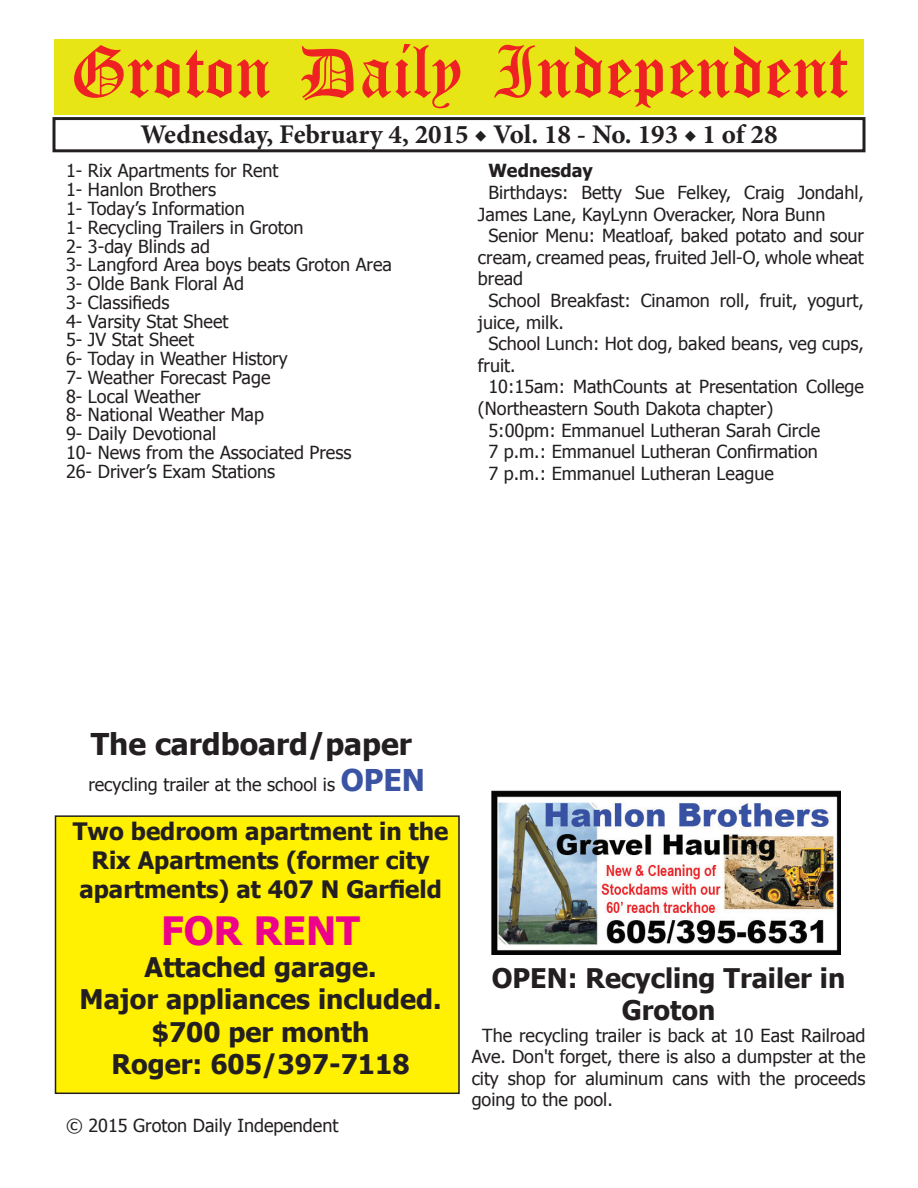
<style>
.page{position:relative;width:918px;height:1188px;background:#fff}
.page>*{position:absolute;margin:0;border:0;box-sizing:border-box;transform-origin:0 0}
.t1{font:54px "Old English Five";color:#ee2123}
.t2{font:700 39px "Tahoma";color:#ed028c}
.t3{font:700 30px "Tahoma";color:#231f20}
.t4{font:700 27px/32.4px "Tahoma";color:#231f20;text-align:center}
.t5{font:700 27px "Minion Pro";color:#231f20}
.t6{font:700 24px/28.8px "Tahoma";color:#231f20;text-align:center}
.t7{font:18px/18.8px "Tahoma";color:#231f20}
.t8{font:700 18px "Tahoma";color:#231f20}
.s1{font-weight:700;font-size:30px;color:#3a53a3}
</style>
<div class="page">
<div style="left:52px;top:117px;width:814px;height:35px;border:3px solid #231f20"></div>
<div style="left:54px;top:40px;width:810px;height:75px;background:#e7e515"></div>
<img style="left:491px;top:790px;width:349px;height:164px">
<div style="left:56px;top:816px;width:403px;height:277px;background:#fff101"></div>
<div style="left:55px;top:815px;width:405px;height:279px;border:2px solid #231f20"></div>
<h1 class="t1" style="left:70px;top:47px;width:779px">Groton Daily Independent</h1>
<h3 class="t5" style="left:140px;top:116px;width:639px">Wednesday, February 4, 2015 ◆ Vol. 18 - No. 193 ◆ 1 of 28</h3>
<p class="t7" style="left:66px;top:161px;width:327px">1- Rix Apartments for Rent<br>1- Hanlon Brothers<br>1- Today’s Information<br>1- Recycling Trailers in Groton<br>2- 3-day Blinds ad<br>3- Langford Area boys beats Groton Area<br>3- Olde Bank Floral Ad<br>3- Classifieds<br>4- Varsity Stat Sheet<br>5- JV Stat Sheet<br>6- Today in Weather History<br>7- Weather Forecast Page<br>8- Local Weather<br>8- National Weather Map<br>9- Daily Devotional<br>10- News from the Associated Press<br>26- Driver’s Exam Stations</p>
<p class="t8" style="left:488px;top:158px;width:106px">Wednesday</p>
<p class="t7" style="left:488px;top:182px;width:377px">Birthdays: Betty Sue Felkey, Craig Jondahl,</p>
<p class="t7" style="left:478px;top:204px;width:349px">James Lane, KayLynn Overacker, Nora Bunn</p>
<p class="t7" style="left:488px;top:226px;width:377px">Senior Menu: Meatloaf, baked potato and sour</p>
<p class="t7" style="left:478px;top:247px;width:388px">cream, creamed peas, fruited Jell-O, whole wheat</p>
<p class="t7" style="left:478px;top:269px;width:47px">bread</p>
<p class="t7" style="left:488px;top:290px;width:377px">School Breakfast: Cinamon roll, fruit, yogurt,</p>
<p class="t7" style="left:478px;top:312px;width:87px">juice, milk.</p>
<p class="t7" style="left:488px;top:334px;width:377px">School Lunch: Hot dog, baked beans, veg cups,</p>
<p class="t7" style="left:478px;top:355px;width:39px">fruit.</p>
<p class="t7" style="left:488px;top:377px;width:377px">10:15am: MathCounts at Presentation College</p>
<p class="t7" style="left:478px;top:398px;width:297px">(Northeastern South Dakota chapter)</p>
<p class="t7" style="left:488px;top:420px;width:333px">5:00pm: Emmanuel Lutheran Sarah Circle</p>
<p class="t7" style="left:488px;top:442px;width:331px">7 p.m.: Emmanuel Lutheran Confirmation</p>
<p class="t7" style="left:488px;top:463px;width:287px">7 p.m.: Emmanuel Lutheran League</p>
<h3 class="t3" style="left:91px;top:723px;width:323px">The cardboard/paper</h3>
<p class="t7" style="left:88px;top:774px;width:338px">recycling trailer at the school is <span class="s1">OPEN</span></p>
<h3 class="t6" style="left:73px;top:816px;width:377px">Two bedroom apartment in the<br>Rix Apartments (former city apartments) at 407 N Garfield</h3>
<h2 class="t2" style="left:161px;top:903px;width:200px">FOR RENT</h2>
<h3 class="t4" style="left:80px;top:949px;width:363px">Attached garage.<br>Major appliances included. $700 per month<br>Roger: 605/397-7118</h3>
<h3 class="t4" style="left:492px;top:960px;width:355px">OPEN: Recycling Trailer in<br>Groton</h3>
<p class="t7" style="left:472px;top:1024px;width:395px;line-height:21.6px;text-align:justify;text-indent:10px">The recycling trailer is back at 10 East Railroad Ave. Don't forget, there is also a dumpster at the city shop for aluminum cans with the proceeds going to the pool.</p>
<p class="t7" style="left:66px;top:1115px;width:274px">© 2015 Groton Daily Independent</p>
</div>
